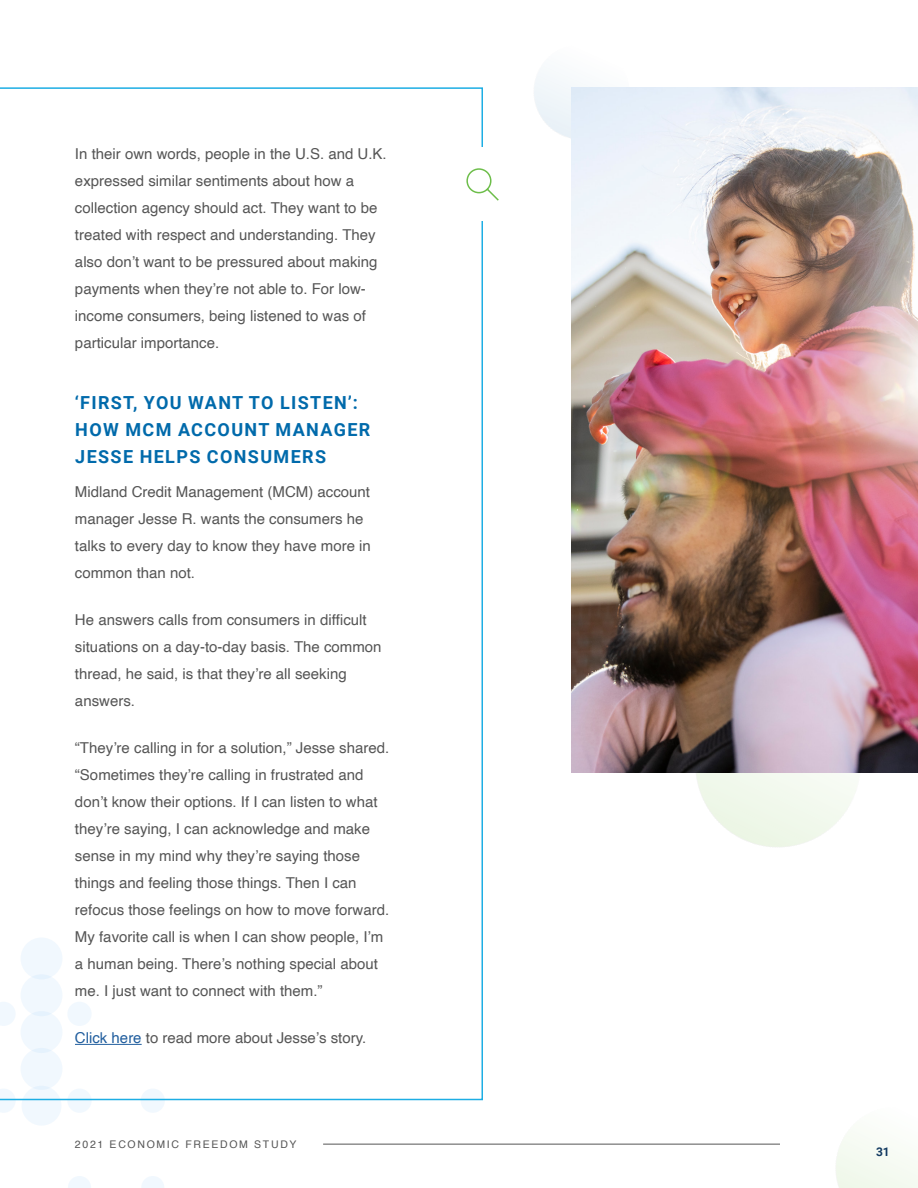
<style>
.page{position:relative;width:918px;height:1188px;background:#fff}
.page>*{position:absolute;margin:0;border:0;box-sizing:border-box;transform-origin:0 0}
.t1{font:700 18px/27px "Roboto";letter-spacing:.075em;color:#006aab}
.t2{font:15px/27px "Helvetica";color:#555}
.t3{font:700 12px "Roboto";color:#133b62}
.t4{font:10.5px "Helvetica";letter-spacing:.16em;color:#555}
.s1{color:#215e9e}
</style>
<div class="page">
<hr style="left:323px;top:1144px;width:457px;height:1px;background:#555">
<svg style="left:142px;top:1176px;width:22px;height:12px"></svg>
<div style="left:141px;top:1089px;width:24px;height:24px;background:linear-gradient(to right,#f1f8fe,#f1f8fe);border-radius:50%"></div>
<svg style="left:68px;top:1176px;width:23px;height:12px"></svg>
<svg style="left:67px;top:1089px;width:25px;height:24px"></svg>
<svg style="left:0;top:1100px;width:16px;height:13px"></svg>
<div style="left:22px;top:1086px;width:40px;height:40px;background:#f1f8fe;border-radius:50%"></div>
<svg style="left:0;top:87px;width:483px;height:1013px"></svg>
<hr style="left:75px;top:1044px;width:67px;height:1px;background:#215e9e">
<div style="left:442px;top:148px;width:82px;height:73px;background:#fff"></div>
<svg style="left:466px;top:168px;width:33px;height:33px"></svg>
<img style="left:571px;top:88px;width:347px;height:685px">
<p class="t2" style="left:75px;top:141px;width:313px">In their own words, people in the U.S. and U.K. expressed similar sentiments about how a collection agency should act. They want to be treated with respect and understanding. They also don’t want to be pressured about making payments when they’re not able to. For low&shy;income consumers, being listened to was of particular importance.</p>
<p class="t1" style="left:75px;top:388px;width:297px">‘FIRST, YOU WANT TO LISTEN’:<br>HOW MCM ACCOUNT MANAGER<br>JESSE HELPS CONSUMERS</p>
<p class="t2" style="left:75px;top:478px;width:297px">Midland Credit Management (MCM) account manager Jesse R. wants the consumers he talks to every day to know they have more in common than not.</p>
<p class="t2" style="left:75px;top:606px;width:308px">He answers calls from consumers in difficult situations on a day-to-day basis. The common thread, he said, is that they’re all seeking answers.</p>
<p class="t2" style="left:75px;top:735px;width:316px">“They’re calling in for a solution,” Jesse shared. “Sometimes they’re calling in frustrated and don’t know their options. If I can listen to what they’re saying, I can acknowledge and make sense in my mind why they’re saying those things and feeling those things. Then I can refocus those feelings on how to move forward.<br>My favorite call is when I can show people, I’m a human being. There’s nothing special about me. I just want to connect with them.”</p>
<p class="t2" style="left:75px;top:1025px;width:293px"><span class="s1">Click here</span> to read more about Jesse’s story.</p>
<p class="t4" style="left:75px;top:1136px;width:223px">2021 ECONOMIC FREEDOM STUDY</p>
<p class="t3" style="left:876px;top:1143px;width:15px">31</p>
</div>
